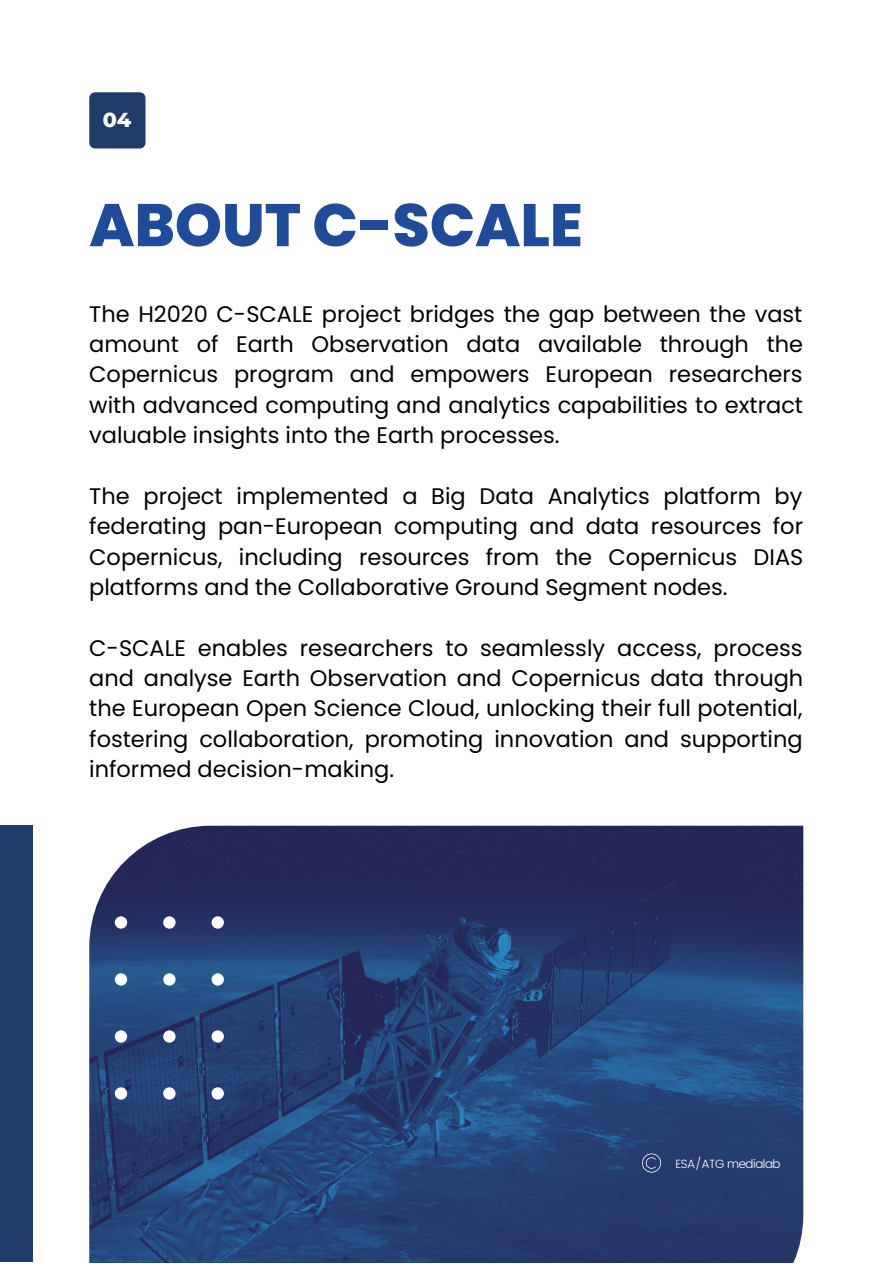
<style>
.page{position:relative;width:893px;height:1264px;background:#fff}
.page>*{position:absolute;margin:0;border:0;box-sizing:border-box;transform-origin:0 0}
.t1{font:800 60px "Poppins";color:#1f4b98}
.t2{font:22.5px/30.3px "Poppins";color:#000;text-align:justify}
.t3{font:800 20.7px "Montserrat";color:#fff}
.t4{font:300 12px "Poppins";letter-spacing:-.035em;color:#fff}
</style>
<div class="page">
<img style="left:89px;top:825px;width:714px;height:437px">
<div style="left:89px;top:92px;width:56px;height:56px;background:#1f3c69"></div>
<svg style="left:89px;top:916px;width:135px;height:183px;background:#335081"></svg>
<div style="left:0;top:825px;width:33px;height:436px;background:#1f3c69"></div>
<svg style="left:642px;top:1153px;width:19px;height:19px"></svg>
<p class="t3" style="left:103px;top:107px;width:30px">04</p>
<p class="t1" style="left:89px;top:183px;width:495px">ABOUT C-SCALE</p>
<p class="t2" style="left:89px;top:298px;width:715px">The H2020 C-SCALE project bridges the gap between the vast amount of Earth Observation data available through the Copernicus program and empowers European researchers with advanced computing and analytics capabilities to extract valuable insights into the Earth processes.</p>
<p class="t2" style="left:89px;top:481px;width:715px">The project implemented a Big Data Analytics platform by federating pan-European computing and data resources for Copernicus, including resources from the Copernicus DIAS platforms and the Collaborative Ground Segment nodes.</p>
<p class="t2" style="left:89px;top:632px;width:715px">C-SCALE enables researchers to seamlessly access, process and analyse Earth Observation and Copernicus data through the European Open Science Cloud, unlocking their full potential, fostering collaboration, promoting innovation and supporting informed decision-making.</p>
<p class="t4" style="left:675px;top:1156px;width:107px">ESA/ATG medialab</p>
</div>
